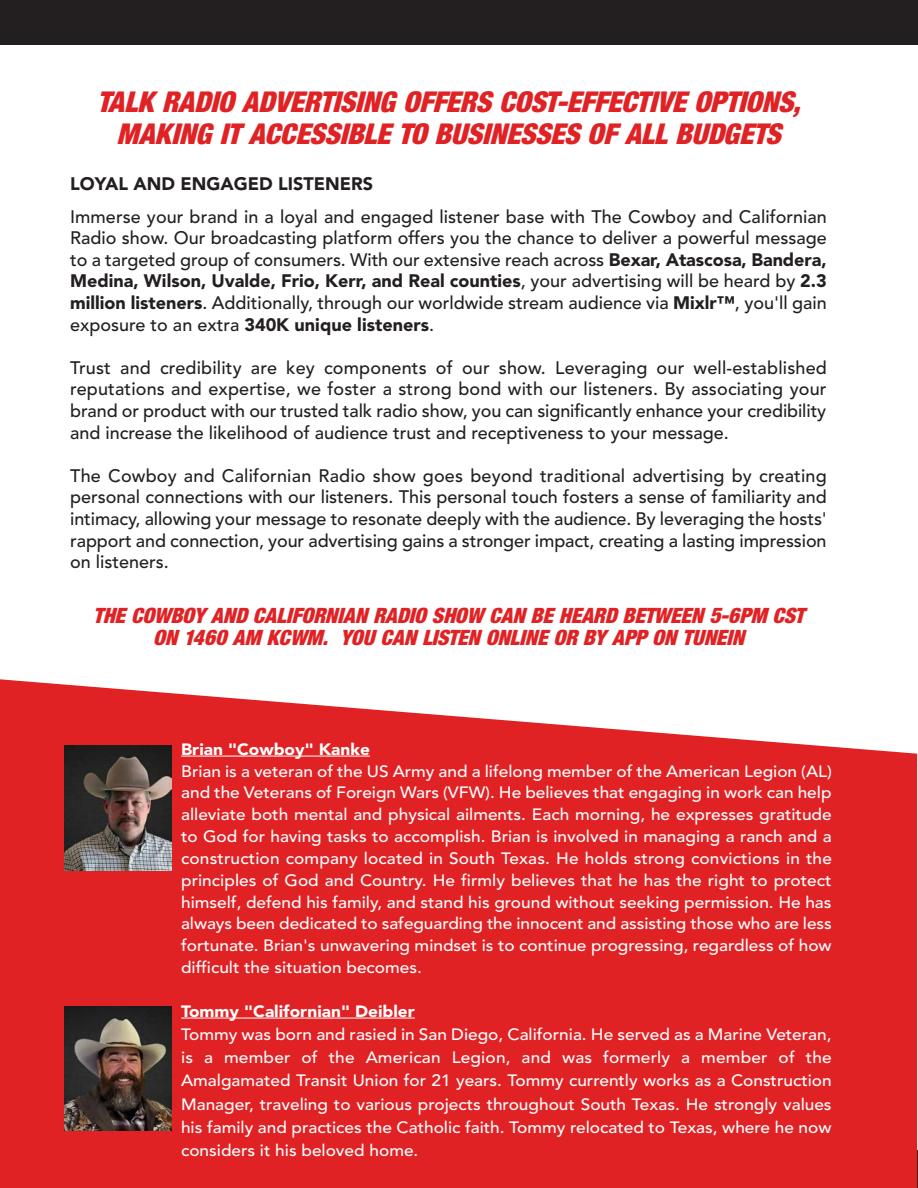
<style>
.page{position:relative;width:918px;height:1188px;background:#fff}
.page>*{position:absolute;margin:0;border:0;box-sizing:border-box;transform-origin:0 0}
.t1{font:28.5px/32.1px "Harvest Ital";color:#e02225;text-align:center}
.t2{font:21px/21.6px "Harvest Ital";color:#e02225;text-align:center}
.t3{font:500 18px/21.6px "Avenir";color:#231f20;text-align:justify}
.t4{font:900 18px "Avenir";color:#231f20}
.t5{font:500 16.35px/21.9px "Avenir";color:#fff;text-align:justify;scale:1.06 1}
.t6{font:900 16.35px "Avenir";color:#fff;scale:1.06 1}
.s1{font-weight:900}
</style>
<div class="page">
<svg style="left:0;top:679px;width:917px;height:509px;fill:#e02225"></svg>
<hr style="left:181px;top:756px;width:189px;height:1px;background:#fff">
<hr style="left:181px;top:1018px;width:234px;height:1px;background:#fff">
<img style="left:65px;top:746px;width:106px;height:124px">
<img style="left:65px;top:1006px;width:106px;height:125px">
<div style="left:0;top:0;width:918px;height:45px;background:#231f20"></div>
<h1 class="t1" style="left:97px;top:86px;width:704px">TALK RADIO ADVERTISING OFFERS COST-EFFECTIVE OPTIONS,<br>MAKING IT ACCESSIBLE TO BUSINESSES OF ALL BUDGETS</h1>
<p class="t4" style="left:70px;top:168px;width:304px">LOYAL AND ENGAGED LISTENERS</p>
<p class="t3" style="left:70px;top:205px;width:758px">Immerse your brand in a loyal and engaged listener base with The Cowboy and Californian Radio show. Our broadcasting platform offers you the chance to deliver a powerful message to a targeted group of consumers. With our extensive reach across <span class="s1">Bexar, Atascosa, Bandera, Medina, Wilson, Uvalde, Frio, Kerr, and Real counties</span>, your advertising will be heard by <span class="s1">2.3 million listeners</span>. Additionally, through our worldwide stream audience via <span class="s1">Mixlr™</span>, you'll gain exposure to an extra <span class="s1">340K unique listeners</span>.</p>
<p class="t3" style="left:70px;top:356px;width:758px">Trust and credibility are key components of our show. Leveraging our well-established reputations and expertise, we foster a strong bond with our listeners. By associating your brand or product with our trusted talk radio show, you can significantly enhance your credibility and increase the likelihood of audience trust and receptiveness to your message.</p>
<p class="t3" style="left:70px;top:464px;width:758px">The Cowboy and Californian Radio show goes beyond traditional advertising by creating personal connections with our listeners. This personal touch fosters a sense of familiarity and intimacy, allowing your message to resonate deeply with the audience. By leveraging the hosts' rapport and connection, your advertising gains a stronger impact, creating a lasting impression on listeners.</p>
<p class="t2" style="left:93px;top:605px;width:712px">THE COWBOY AND CALIFORNIAN RADIO SHOW CAN BE HEARD BETWEEN 5-6PM CST<br>ON 1460 AM KCWM. YOU CAN LISTEN ONLINE OR BY APP ON TUNEIN</p>
<p class="t6" style="left:181px;top:735px;width:180px">Brian "Cowboy" Kanke</p>
<p class="t5" style="left:181px;top:759px;width:616px">Brian is a veteran of the US Army and a lifelong member of the American Legion (AL) and the Veterans of Foreign Wars (VFW). He believes that engaging in work can help alleviate both mental and physical ailments. Each morning, he expresses gratitude to God for having tasks to accomplish. Brian is involved in managing a ranch and a construction company located in South Texas. He holds strong convictions in the principles of God and Country. He firmly believes that he has the right to protect himself, defend his family, and stand his ground without seeking permission. He has always been dedicated to safeguarding the innocent and assisting those who are less fortunate. Brian's unwavering mindset is to continue progressing, regardless of how difficult the situation becomes.</p>
<p class="t6" style="left:181px;top:997px;width:222px">Tommy "Californian" Deibler</p>
<p class="t5" style="left:181px;top:1022px;width:615px;line-height:23.2px">Tommy was born and rasied in San Diego, California. He served as a Marine Veteran, is a member of the American Legion, and was formerly a member of the Amalgamated Transit Union for 21 years. Tommy currently works as a Construction Manager, traveling to various projects throughout South Texas. He strongly values his family and practices the Catholic faith. Tommy relocated to Texas, where he now considers it his beloved home.</p>
</div>
